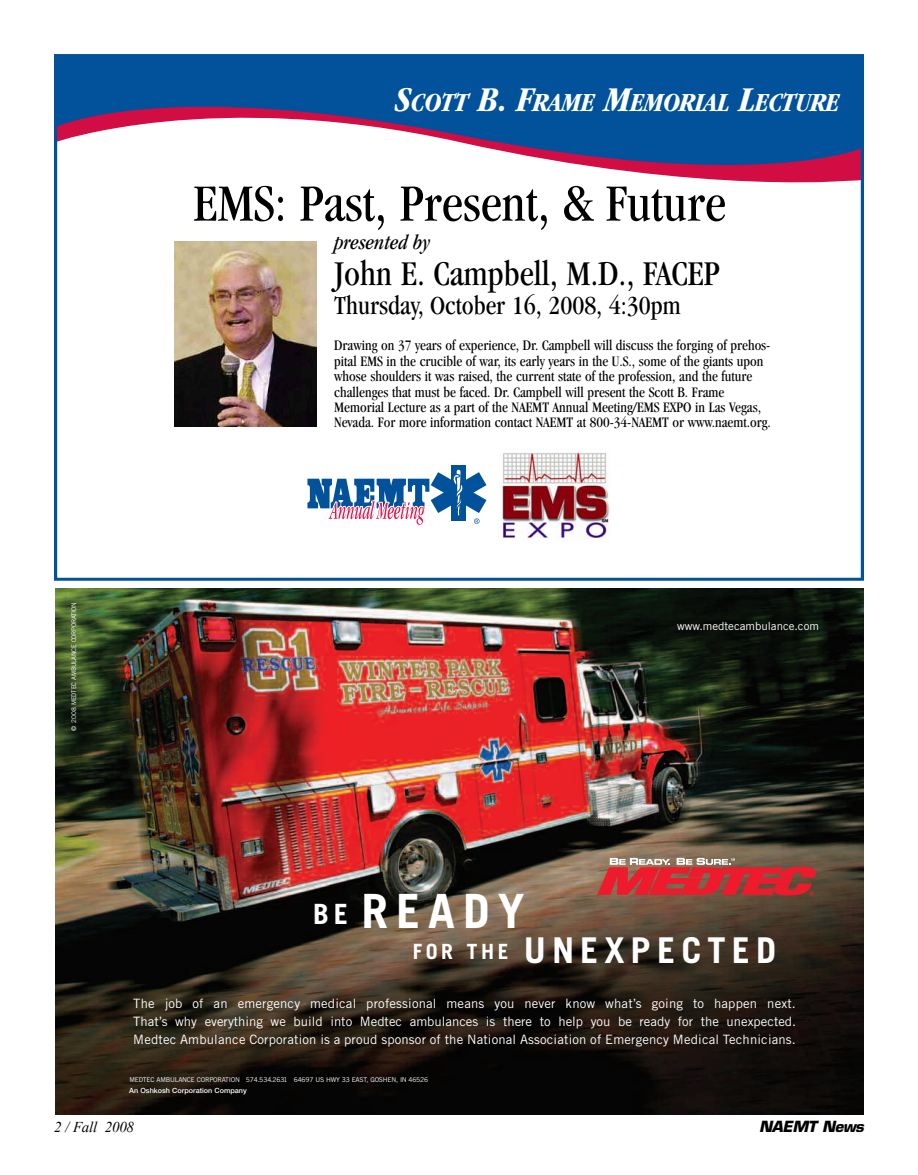
<style>
.page{position:relative;width:918px;height:1175px;background:#fff}
.page>*{position:absolute;margin:0;border:0;box-sizing:border-box;transform-origin:0 0}
.t1{font:condensed 54px "Garamond";color:#000}
.t2{font:47.25px "Trade Gothic Bold+CRKGBT";letter-spacing:.165em;color:#fff}
.t3{font:condensed 36px "Garamond";color:#000}
.t4{font:35.55px "Trade Gothic Bold+CRKGBT";letter-spacing:.165em;color:#fff}
.t5{font:condensed 27px "Garamond";color:#000}
.t6{font:italic 700 condensed 27px "Garamond";color:#fff}
.t7{font:italic condensed 21px "Garamond";color:#000}
.t8{font:condensed 15px/15.5px "Garamond";color:#000}
.t9{font:italic 15px "Times New Roman";letter-spacing:-.015em;color:#000}
.t10{font:italic 700 15px "Eurostile";letter-spacing:-.02em;color:#000}
.t11{font:12.9px/18px "Trade Gothic+GDZNMG";letter-spacing:.01em;color:#fff;text-align:justify}
.t12{font:11.25px "Trade Gothic+GDZNMG";color:#fff}
.t13{font:7.05px "Helvetica Neue Medium+ARUHSG";color:#fff}
.t14{font:6.6px "Trade Gothic+GDZNMG";letter-spacing:-.03em;color:#fff}
.t15{font:6.45px "Trade Gothic+GDZNMG";letter-spacing:-.03em;color:#fff}
.s1{font-size:36px}
.s2{font-size:27.9px}
.s3{font-size:21px}
</style>
<div class="page">
<div style="left:56px;top:56px;width:806px;height:145px;background:#01529a"></div>
<svg style="left:58px;top:106px;width:802px;height:139px;fill:#fff"></svg>
<div style="left:54px;top:54px;width:810px;height:526px;border:3px solid #01529a"></div>
<img style="left:56px;top:588px;width:808px;height:526px">
<svg style="left:598px;top:857px;width:220px;height:38px;background:#bf4444"></svg>
<img style="left:175px;top:242px;width:141px;height:185px">
<svg style="left:307px;top:465px;width:179px;height:60px"></svg>
<img style="left:500px;top:452px;width:110px;height:88px">
<h3 class="t6" style="left:395px;top:92px;width:446px"><span class="s1">S</span>COTT <span class="s1">B. F</span>RAME <span class="s1">M</span>EMORIAL <span class="s1">L</span>ECTURE</h3>
<h1 class="t1" style="left:194px;top:183px;width:534px">EMS: Past, Present, &amp; Future</h1>
<h3 class="t7" style="left:334px;top:234px;width:98px">presented by</h3>
<h3 class="t3" style="left:334px;top:260px;width:387px">John E. Campbell, M.D., FACEP</h3>
<h3 class="t5" style="left:334px;top:295px;width:348px">Thursday, October 16, 2008, 4:30pm</h3>
<p class="t8" style="left:334px;top:339px;width:438px">Drawing on 37 years of experience, Dr. Campbell will discuss the forging of prehos&shy;pital EMS in the crucible of war, its early years in the U.S., some of the giants upon whose shoulders it was raised, the current state of the profession, and the future challenges that must be faced. Dr. Campbell will present the Scott B. Frame Memorial Lecture as a part of the NAEMT Annual Meeting/EMS EXPO in Las Vegas, Nevada. For more information contact NAEMT at 800-34-NAEMT or www.naemt.org.</p>
<p class="t15" style="left:71px;top:730px;width:130px;rotate:-90deg">© 2008 MEDTEC AMBULANCE CORPORATION</p>
<p class="t12" style="left:677px;top:622px;width:143px">www.medtecambulance.com</p>
<h2 class="t2" style="left:313px;top:894px;width:213px"><span class="s2">BE</span> READY</h2>
<h3 class="t4" style="left:413px;top:937px;width:365px"><span class="s3">FOR THE</span> UNEXPECTED</h3>
<p class="t11" style="left:133px;top:995px;width:664px">The job of an emergency medical professional means you never know what’s going to happen next.<br>That’s why everything we build into Medtec ambulances is there to help you be ready for the unexpected.<br>Medtec Ambulance Corporation is a proud sponsor of the National Association of Emergency Medical Technicians.</p>
<p class="t14" style="left:129px;top:1077px;width:300px">MEDTEC AMBULANCE CORPORATION 574.534.2631 64697 US HWY 33 EAST, GOSHEN, IN 46526</p>
<p class="t13" style="left:129px;top:1087px;width:119px">An Oshkosh Corporation Company</p>
<p class="t9" style="left:54px;top:1118px;width:82px">2 / Fall 2008</p>
<p class="t10" style="left:759px;top:1120px;width:106px">NAEMT News</p>
</div>
